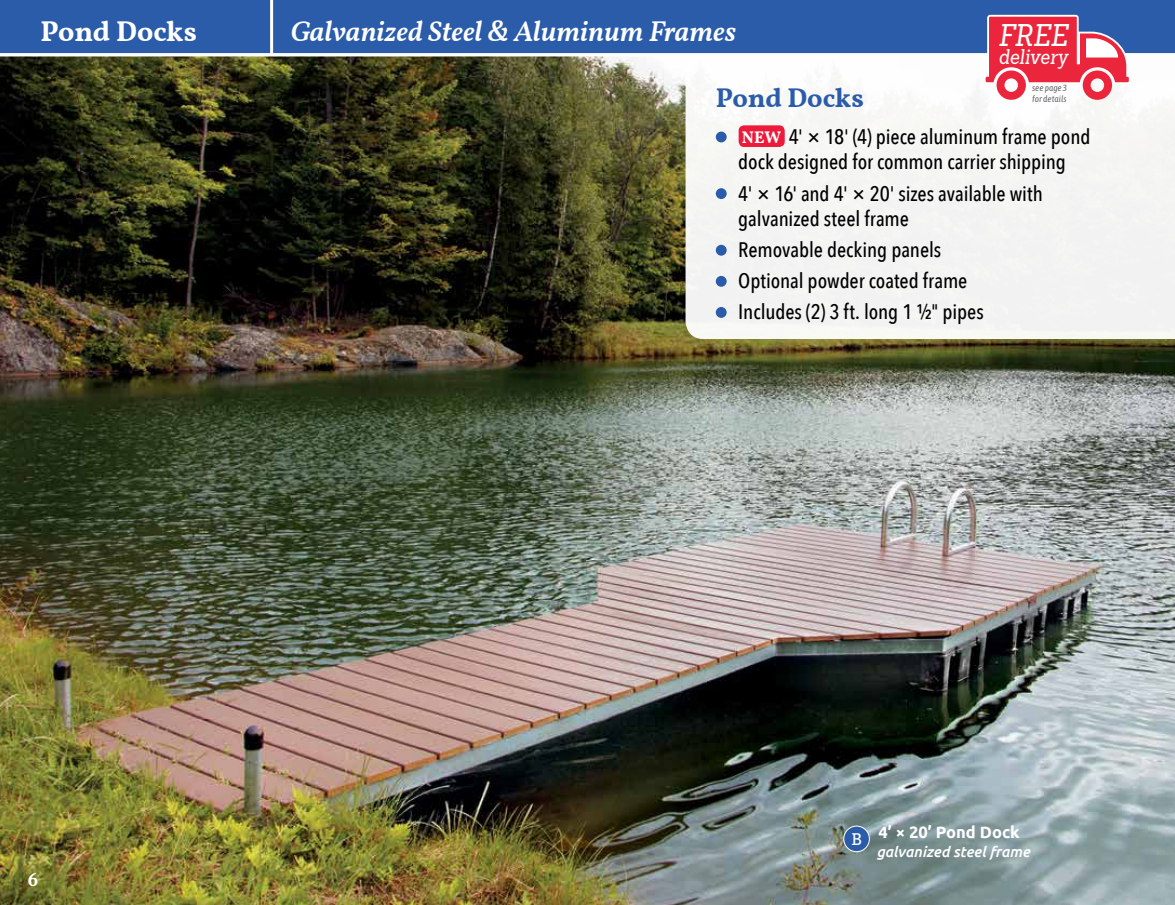
<style>
.page{position:relative;width:1175px;height:905px;background:#fff}
.page>*{position:absolute;margin:0;border:0;box-sizing:border-box;transform-origin:0 0}
.t1{font:italic 30.6px "Sanchez Condensed";color:#fff}
.t2{font:italic 600 28.5px "Vollkorn";color:#fff}
.t3{font:700 28.5px "Vollkorn";letter-spacing:-.005em;color:#fff}
.t4{font:700 27px "Vollkorn";letter-spacing:-.005em;color:#2a5caa}
.t5{font:500 21px/25.5px "Avenir Next Condensed";letter-spacing:-.005em;color:#000}
.t6{font:italic 20.7px "Sanchez Condensed";color:#fff}
.t7{font:700 16.5px "Ubuntu";color:#fff}
.t8{font:700 16.5px "Merriweather";color:#fff}
.t9{font:italic 500 15px "Ubuntu";color:#fff}
.t10{font:italic 9px/10.5px "Asap Condensed";color:#636466}
.s1{font-family:"Vollkorn";font-weight:700;font-size:16.8px;color:#fff}
.s2{font-family:"Bitter";font-weight:400;font-size:16.8px}
</style>
<div class="page">
<img style="left:0;top:56px;width:1174px;height:848px">
<svg style="left:685px;top:56px;width:489px;height:283px;fill:#f5f5f3"></svg>
<div style="left:716px;top:132px;width:10px;height:10px;background:#2a5caa;border-radius:50%"></div>
<div style="left:738px;top:125px;width:46px;height:22px;background:#ed1a3b;border-radius:5px"></div>
<div style="left:716px;top:188px;width:10px;height:11px;background:#2a5caa;border-radius:50%"></div>
<div style="left:716px;top:245px;width:10px;height:11px;background:#2a5caa;border-radius:50%"></div>
<div style="left:716px;top:276px;width:10px;height:11px;background:#2a5caa;border-radius:50%"></div>
<div style="left:716px;top:307px;width:10px;height:11px;background:#2a5caa;border-radius:50%"></div>
<div style="left:0;top:0;width:1174px;height:54px;background:#2a5caa"></div>
<hr style="left:0;top:53px;width:1174px;height:3px;background:#fff">
<hr style="left:270px;top:0;width:3px;height:55px;background:#fff">
<div style="left:843px;top:826px;width:26px;height:25px;background:#2a5caa;border-radius:50%"></div>
<div style="left:843px;top:825px;width:26px;height:27px;border:1px solid #fff;border-radius:50%"></div>
<svg style="left:983px;top:15px;width:147px;height:85px"></svg>
<h2 class="t3" style="left:40px;top:9px;width:158px">Pond Docks</h2>
<h2 class="t2" style="left:290px;top:10px;width:447px">Galvanized Steel &amp; Aluminum Frames</h2>
<h1 class="t1" style="left:998px;top:15px;width:71px">FREE</h1>
<p class="t6" style="left:998px;top:43px;width:71px">delivery</p>
<p class="t10" style="left:1032px;top:83px;width:36px">see page 3 for details</p>
<p class="t4" style="left:716px;top:78px;width:150px">Pond Docks</p>
<p class="t5" style="left:738px;top:124px;width:354px"><span class="s1">NEW</span> 4' × 18' (4) piece aluminum frame pond dock designed for common carrier shipping</p>
<p class="t5" style="left:738px;top:180px;width:306px">4' × 16' and 4' × 20' sizes available with galvanized steel frame</p>
<p class="t5" style="left:738px;top:234px;width:247px;line-height:31px">Removable decking panels<br>Optional powder coated frame<br>Includes (2) 3 ft. long 1 ½" pipes</p>
<p class="t8" style="left:28px;top:869px;width:13px">6</p>
<p class="t7" style="left:851px;top:821px;width:170px"><span class="s2">B</span> 4’ × 20’ Pond Dock</p>
<p class="t9" style="left:876px;top:842px;width:155px">galvanized steel frame</p>
</div>
